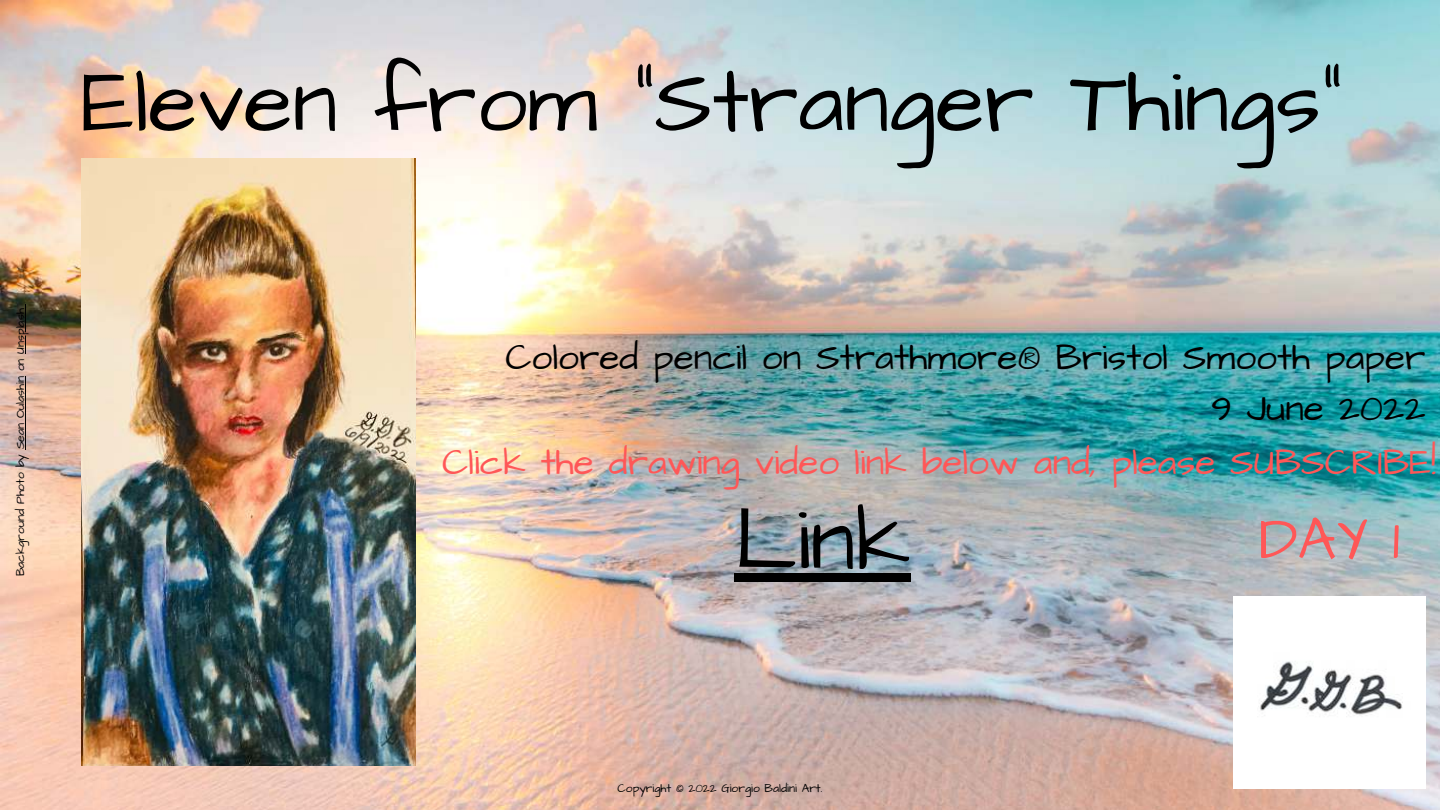
<style>
.page{position:relative;width:1440px;height:810px;background:#fff}
.page>*{position:absolute;margin:0;border:0;box-sizing:border-box;transform-origin:0 0}
.t1{font:90px "Architects Daughter";color:#000}
.t2{font:60px "Architects Daughter";color:#ff5757}
.t3{font:37px/51.8px "Architects Daughter";color:#000;text-align:right}
.t4{font:37px "Architects Daughter";color:#ff5757}
.t5{font:12px "Architects Daughter";color:#000}
</style>
<div class="page">
<img style="left:0;top:0;width:1440px;height:810px">
<img style="left:81px;top:158px;width:335px;height:608px">
<img style="left:1233px;top:596px;width:192px;height:192px">
<div style="left:734px;top:573px;width:177px;height:9px;background:#000"></div>
<hr style="left:25px;top:376px;width:1px;height:73px;background:#000">
<hr style="left:25px;top:308px;width:1px;height:46px;background:#000">
<h1 class="t1" style="left:81px;top:42px;width:1263px">Eleven from "Stranger Things"</h1>
<p class="t5" style="left:12px;top:576px;width:269px;rotate:-90deg">Background Photo by Sean Oulashin on Unsplash</p>
<h3 class="t3" style="left:505px;top:332px;width:922px">Colored pencil on Strathmore® Bristol Smooth paper<br>9 June 2022</h3>
<h3 class="t4" style="left:442px;top:437px;width:996px">Click the drawing video link below and, please SUBSCRIBE!</h3>
<h1 class="t1" style="left:734px;top:480px;width:178px">Link</h1>
<h2 class="t2" style="left:1259px;top:499px;width:143px">DAY 1</h2>
<p class="t5" style="left:617px;top:780px;width:207px">Copyright © 2022 Giorgio Baldini Art.</p>
</div>
